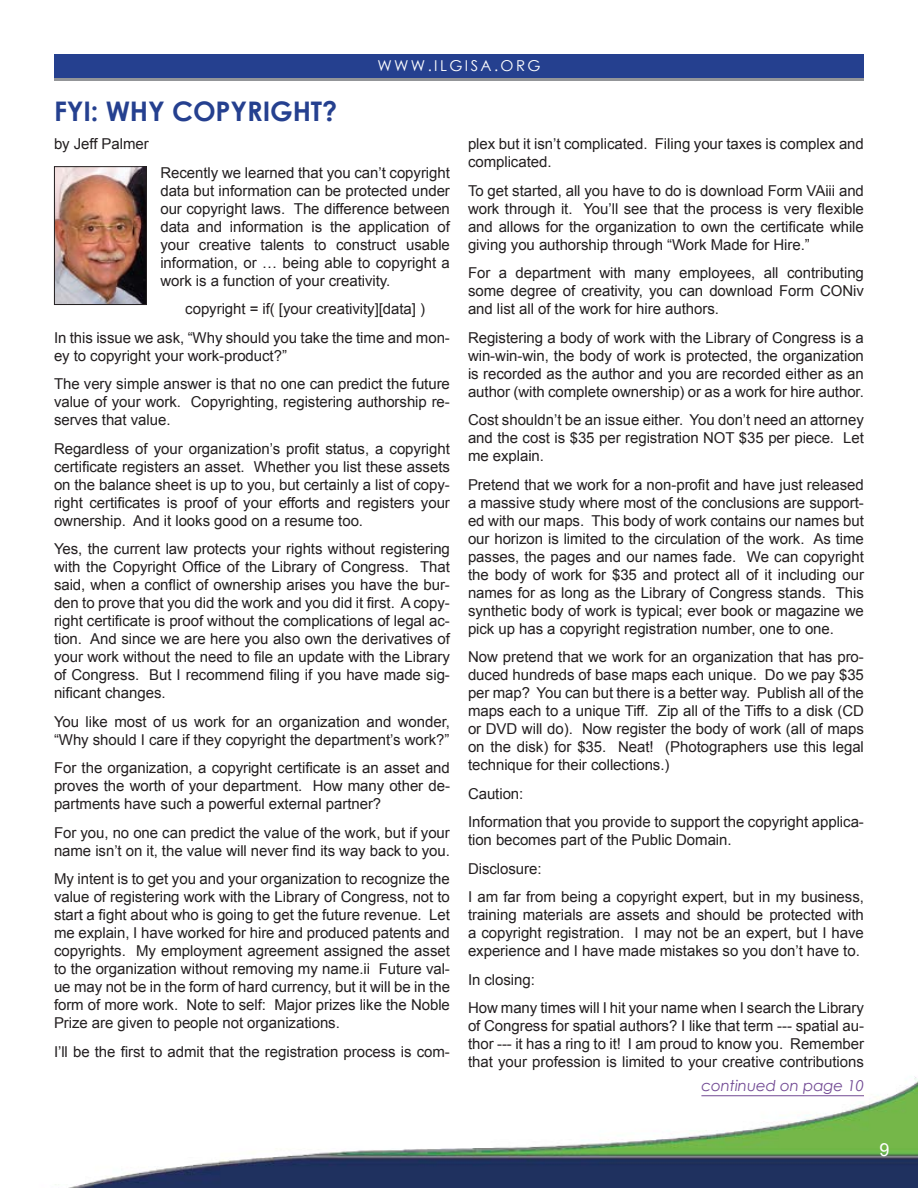
<style>
.page{position:relative;width:918px;height:1188px;background:#fff}
.page>*{position:absolute;margin:0;border:0;box-sizing:border-box;transform-origin:0 0}
.t1{font:700 27px "Century Gothic";letter-spacing:-.005em;color:#25408f}
.t2{font:18px "Arial";color:#fff}
.t3{font:15px/18px "Arial";letter-spacing:-.005em;color:#231f20;text-align:justify}
.t4{font:italic 15px "Century Gothic";letter-spacing:-.005em;color:#714993}
.t5{font:15px "Century Gothic";letter-spacing:.16em;color:#fff}
</style>
<div class="page">
<img style="left:55px;top:1076px;width:863px;height:112px">
<div style="left:54px;top:54px;width:810px;height:25px;background:#25408f"></div>
<hr style="left:54px;top:79px;width:810px;height:2px;background:#939598">
<img style="left:56px;top:168px;width:89px;height:135px">
<div style="left:54px;top:166px;width:93px;height:139px;border:1px solid #231f20"></div>
<hr style="left:701px;top:1095px;width:163px;height:1px;background:#714993">
<p class="t5" style="left:377px;top:57px;width:165px">WWW.ILGISA.ORG</p>
<h1 class="t1" style="left:54px;top:94px;width:285px">FYI: WHY COPYRIGHT?</h1>
<p class="t3" style="left:54px;top:135px;width:96px">by Jeff Palmer</p>
<p class="t3" style="left:160px;top:164px;width:291px">Recently we learned that you can’t copyright data but information can be protected under our copyright laws. The difference between data and information is the application of your creative talents to construct usable information, or … being able to copyright a work is a function of your creativity.</p>
<p class="t3" style="left:54px;top:295px;width:397px;line-height:28.5px;text-indent:131px">copyright = if( [your creativity][data] )<br>In this issue we ask, “Why should you take the time and mon-</p>
<p class="t3" style="left:54px;top:341px;width:397px;line-height:28.5px">ey to copyright your work-product?”<br>The very simple answer is that no one can predict the future</p>
<p class="t3" style="left:54px;top:393px;width:397px">value of your work. Copyrighting, registering authorship re&shy;serves that value.</p>
<p class="t3" style="left:54px;top:440px;width:397px">Regardless of your organization’s profit status, a copyright certificate registers an asset. Whether you list these assets on the balance sheet is up to you, but certainly a list of copy&shy;right certificates is proof of your efforts and registers your ownership. And it looks good on a resume too.</p>
<p class="t3" style="left:54px;top:540px;width:397px">Yes, the current law protects your rights without registering with the Copyright Office of the Library of Congress. That said, when a conflict of ownership arises you have the bur&shy;den to prove that you did the work and you did it first. A copy&shy;right certificate is proof without the complications of legal ac&shy;tion. And since we are here you also own the derivatives of your work without the need to file an update with the Library of Congress. But I recommend filing if you have made sig&shy;nificant changes.</p>
<p class="t3" style="left:54px;top:713px;width:397px">You like most of us work for an organization and wonder, “Why should I care if they copyright the department’s work?”</p>
<p class="t3" style="left:54px;top:759px;width:398px">For the organization, a copyright certificate is an asset and proves the worth of your department. How many other de&shy;partments have such a powerful external partner?</p>
<p class="t3" style="left:54px;top:824px;width:397px">For you, no one can predict the value of the work, but if your name isn’t on it, the value will never find its way back to you.</p>
<p class="t3" style="left:54px;top:870px;width:398px">My intent is to get you and your organization to recognize the value of registering work with the Library of Congress, not to start a fight about who is going to get the future revenue. Let me explain, I have worked for hire and produced patents and copyrights. My employment agreement assigned the asset to the organization without removing my name.ii Future val&shy;ue may not be in the form of hard currency, but it will be in the form of more work. Note to self: Major prizes like the Noble Prize are given to people not organizations.</p>
<p class="t3" style="left:54px;top:1043px;width:397px">I’ll be the first to admit that the registration process is com-</p>
<p class="t3" style="left:468px;top:135px;width:397px">plex but it isn’t complicated. Filing your taxes is complex and complicated.</p>
<p class="t3" style="left:468px;top:182px;width:397px">To get started, all you have to do is download Form VAiii and work through it. You’ll see that the process is very flexible and allows for the organization to own the certificate while giving you authorship through “Work Made for Hire.”</p>
<p class="t3" style="left:468px;top:264px;width:397px">For a department with many employees, all contributing some degree of creativity, you can download Form CONiv and list all of the work for hire authors.</p>
<p class="t3" style="left:468px;top:329px;width:397px">Registering a body of work with the Library of Congress is a win-win-win, the body of work is protected, the organization is recorded as the author and you are recorded either as an author (with complete ownership) or as a work for hire author.</p>
<p class="t3" style="left:468px;top:411px;width:397px">Cost shouldn’t be an issue either. You don’t need an attorney and the cost is $35 per registration NOT $35 per piece. Let me explain.</p>
<p class="t3" style="left:468px;top:476px;width:398px">Pretend that we work for a non-profit and have just released a massive study where most of the conclusions are support&shy;ed with our maps. This body of work contains our names but our horizon is limited to the circulation of the work. As time passes, the pages and our names fade. We can copyright the body of work for $35 and protect all of it including our names for as long as the Library of Congress stands. This synthetic body of work is typical; ever book or magazine we pick up has a copyright registration number, one to one.</p>
<p class="t3" style="left:468px;top:648px;width:397px">Now pretend that we work for an organization that has pro&shy;duced hundreds of base maps each unique. Do we pay $35 per map? You can but there is a better way. Publish all of the maps each to a unique Tiff. Zip all of the Tiffs to a disk (CD or DVD will do). Now register the body of work (all of maps on the disk) for $35. Neat! (Photographers use this legal technique for their collections.)</p>
<p class="t3" style="left:468px;top:779px;width:397px;line-height:28.5px">Caution:<br>Information that you provide to support the copyright applica-</p>
<p class="t3" style="left:468px;top:826px;width:397px;line-height:28.5px;text-align:left">tion becomes part of the Public Domain.<br>Disclosure:<br>I am far from being a copyright expert, but in my business,</p>
<p class="t3" style="left:468px;top:906px;width:397px">training materials are assets and should be protected with a copyright registration. I may not be an expert, but I have experience and I have made mistakes so you don’t have to.</p>
<p class="t3" style="left:468px;top:965px;width:397px;line-height:28.5px">In closing:<br>How many times will I hit your name when I search the Library</p>
<p class="t3" style="left:468px;top:1017px;width:398px">of Congress for spatial authors? I like that term --- spatial au&shy;thor --- it has a ring to it! I am proud to know you. Remember that your profession is limited to your creative contributions</p>
<p class="t4" style="left:701px;top:1077px;width:164px">continued on page 10</p>
<p class="t2" style="left:880px;top:1137px;width:12px">9</p>
</div>
